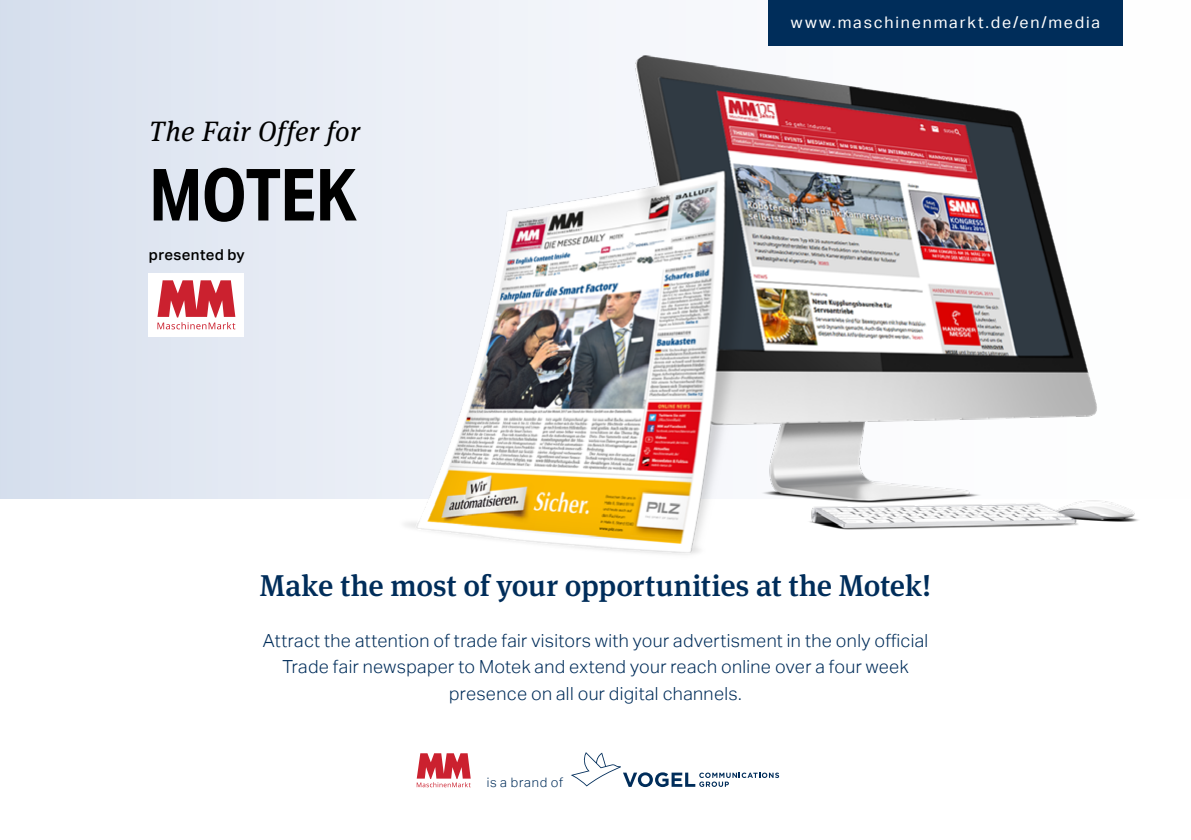
<style>
.page{position:relative;width:1191px;height:840px;background:#fff}
.page>*{position:absolute;margin:0;border:0;box-sizing:border-box;transform-origin:0 0}
.t1{font:700 72px "Aktiv Grotesk Cd";letter-spacing:-.015em;color:#000}
.t2{font:500 30px "Meta Serif OT";letter-spacing:-.01em;color:#002d5a}
.t3{font:italic 28px "Meta Serif OT";letter-spacing:.015em;color:#000}
.t4{font:300 18px/26px "Aktiv Grotesk";letter-spacing:.02em;color:#002d5a;text-align:center}
.t5{font:16px "Aktiv Grotesk";letter-spacing:.115em;color:#fff}
.t6{font:500 15px "Aktiv Grotesk";letter-spacing:.025em;color:#000}
.t7{font:300 13px "Aktiv Grotesk";letter-spacing:.055em;color:#002d5a}
</style>
<div class="page">
<div style="left:0;top:0;width:1191px;height:499px;background:#dfe6f1"></div>
<div style="left:149px;top:272px;width:95px;height:64px;background:#fff"></div>
<svg style="left:157px;top:280px;width:78px;height:49px"></svg>
<img style="left:358px;top:0;width:833px;height:555px">
<svg style="left:417px;top:753px;width:54px;height:33px"></svg>
<svg style="left:571px;top:752px;width:208px;height:34px"></svg>
<h3 class="t3" style="left:149px;top:113px;width:213px">The Fair Offer for</h3>
<h1 class="t1" style="left:149px;top:150px;width:209px">MOTEK</h1>
<p class="t6" style="left:149px;top:245px;width:97px">presented by</p>
<p class="t5" style="left:791px;top:13px;width:311px">www.maschinenmarkt.de/en/media</p>
<h2 class="t2" style="left:260px;top:566px;width:673px">Make the most of your opportunities at the Motek!</h2>
<p class="t4" style="left:263px;top:628px;width:667px">Attract the attention of trade fair visitors with your advertisment in the only official<br>Trade fair newspaper to Motek and extend your reach online over a four week presence on all our digital channels.</p>
<p class="t7" style="left:487px;top:774px;width:78px">is a brand of</p>
</div>
